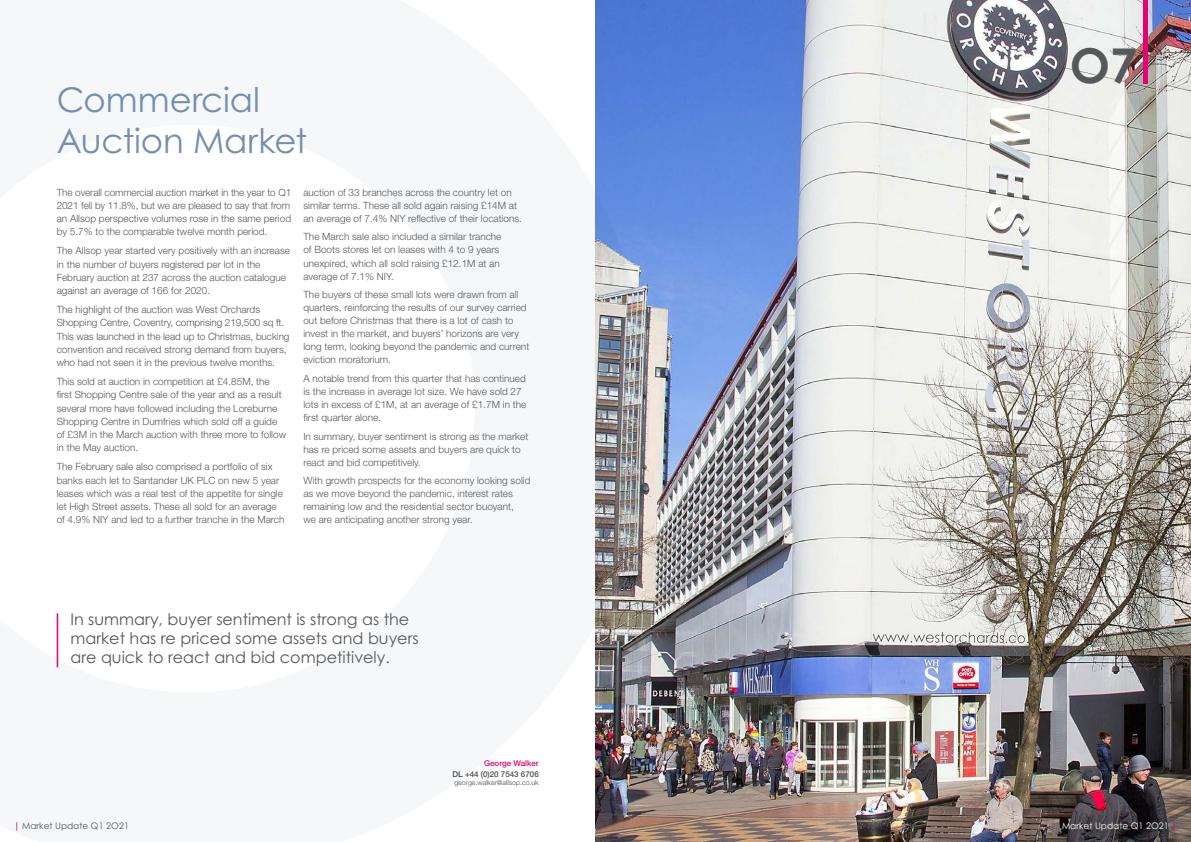
<style>
.page{position:relative;width:1191px;height:842px;background:#fff}
.page>*{position:absolute;margin:0;border:0;box-sizing:border-box;transform-origin:0 0}
.t1{font:700 48px "Century Gothic Pro";color:#57585a}
.t2{font:34px/40.8px "Century Gothic Pro";letter-spacing:-.005em;color:#738fb0}
.t3{font:16px/19.2px "Century Gothic Pro";color:#57585a}
.t4{font:300 10px/13.3px "Helvetica Neue";color:#57585a}
.t5{font:9px "Century Gothic Pro";color:#57585a}
.t6{font:9px "Century Gothic Pro";color:#fff}
.t7{font:500 8px "Helvetica Neue";color:#4b4c4d}
.t8{font:500 8px "Helvetica Neue";color:#e60272}
.t9{font:300 7px "Helvetica Neue";color:#4b4c4d}
.s1{font-weight:700;color:#df006e}
</style>
<div class="page">
<img style="left:649px;top:0;width:542px;height:842px">
<svg style="left:56px;top:0;width:593px;height:842px"></svg>
<div style="left:1143px;top:0;width:5px;height:84px;background:#e60272"></div>
<hr style="left:57px;top:613px;width:1px;height:54px;background:#e60272">
<h2 class="t2" style="left:57px;top:79px;width:252px">Commercial<br>Auction Market</h2>
<p class="t4" style="left:57px;top:185px;width:236px">The overall commercial auction market in the year to Q1<br>2021 fell by 11.8%, but we are pleased to say that from an Allsop perspective volumes rose in the same period by 5.7% to the comparable twelve month period.</p>
<p class="t4" style="left:57px;top:244px;width:235px">The Allsop year started very positively with an increase in the number of buyers registered per lot in the February auction at 237 across the auction catalogue against an average of 166 for 2020.</p>
<p class="t4" style="left:57px;top:303px;width:234px">The highlight of the auction was West Orchards Shopping Centre, Coventry, comprising 219,500 sq ft.<br>This was launched in the lead up to Christmas, bucking convention and received strong demand from buyers, who had not seen it in the previous twelve months.</p>
<p class="t4" style="left:57px;top:375px;width:231px">This sold at auction in competition at £4.85M, the first Shopping Centre sale of the year and as a result several more have followed including the Loreburne Shopping Centre in Dumfries which sold off a guide of £3M in the March auction with three more to follow in the May auction.</p>
<p class="t4" style="left:57px;top:460px;width:229px">The February sale also comprised a portfolio of six banks each let to Santander UK PLC on new 5 year leases which was a real test of the appetite for single let High Street assets. These all sold for an average of 4.9% NIY and led to a further tranche in the March</p>
<p class="t4" style="left:303px;top:185px;width:220px;line-height:13px">auction of 33 branches across the country let on similar terms. These all sold again raising £14M at an average of 7.4% NIY reflective of their locations.</p>
<p class="t4" style="left:303px;top:230px;width:200px;line-height:13px">The March sale also included a similar tranche of Boots stores let on leases with 4 to 9 years unexpired, which all sold raising £12.1M at an average of 7.1% NIY.</p>
<p class="t4" style="left:303px;top:288px;width:227px;line-height:13px">The buyers of these small lots were drawn from all quarters, reinforcing the results of our survey carried out before Christmas that there is a lot of cash to invest in the market, and buyers’ horizons are very long term, looking beyond the pandemic and current eviction moratorium.</p>
<p class="t4" style="left:303px;top:372px;width:224px;line-height:13px">A notable trend from this quarter that has continued is the increase in average lot size. We have sold 27 lots in excess of £1M, at an average of £1.7M in the first quarter alone.</p>
<p class="t4" style="left:303px;top:429px;width:226px;line-height:13px">In summary, buyer sentiment is strong as the market has re priced some assets and buyers are quick to react and bid competitively.</p>
<p class="t4" style="left:303px;top:474px;width:228px;line-height:13px">With growth prospects for the economy looking solid as we move beyond the pandemic, interest rates remaining low and the residential sector buoyant,<br>we are anticipating another strong year.</p>
<h3 class="t3" style="left:70px;top:609px;width:350px">In summary, buyer sentiment is strong as the market has re priced some assets and buyers are quick to react and bid competitively.</h3>
<p class="t8" style="left:484px;top:758px;width:56px">George Walker</p>
<p class="t7" style="left:452px;top:769px;width:88px">DL +44 (0)20 7543 6706</p>
<p class="t9" style="left:454px;top:778px;width:86px">george.walker@allsop.co.uk</p>
<h1 class="t1" style="left:1069px;top:35px;width:69px">O7</h1>
<p class="t5" style="left:14px;top:820px;width:116px"><span class="s1">|</span> Market Update Q1 2O21</p>
<p class="t6" style="left:1062px;top:820px;width:116px">Market Update Q1 2O21 <span class="s1">|</span></p>
</div>
